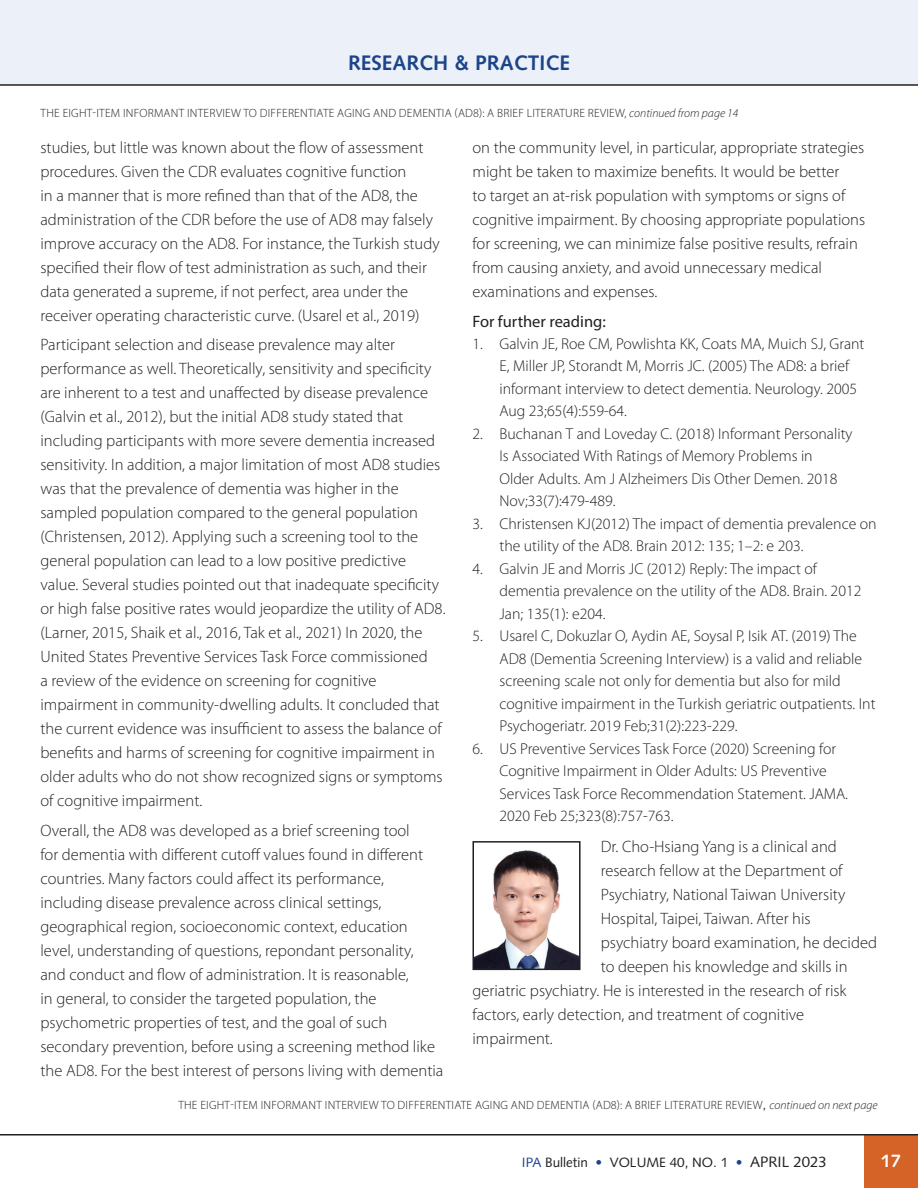
<style>
.page{position:relative;width:918px;height:1188px;background:#fff}
.page>*{position:absolute;margin:0;border:0;box-sizing:border-box;transform-origin:0 0}
.t1{font:700 21px "Syntax";color:#1c4489}
.t2{font:700 18px "Syntax";color:#fff}
.t3{font:300 16.5px/24px "Myriad Pro";color:#231f20}
.t4{font:16.5px "Myriad Pro";color:#231f20}
.t5{font:300 15.75px/22.5px "Myriad Pro";color:#231f20}
.t6{font:13.5px "Syntax";color:#231f20}
.t7{font:300 12px "Myriad Pro";letter-spacing:.02em;color:#231f20}
.s1{font-style:italic}
.s2{font-family:"Syntax";font-weight:400}
.s3{color:#1c4489}
.s4{font-size:15px}
</style>
<div class="page">
<div style="left:0;top:0;width:918px;height:84px;background:#ecf0f8"></div>
<div style="left:864px;top:1135px;width:54px;height:53px;background:#d56227"></div>
<hr style="left:0;top:1134px;width:918px;height:2px;background:#231f20">
<hr style="left:0;top:84px;width:918px;height:2px;background:#231f20">
<img style="left:475px;top:850px;width:103px;height:117px">
<div style="left:472px;top:841px;width:109px;height:129px;border:2px solid #231f20"></div>
<p class="t1" style="left:348px;top:51px;width:223px">RESEARCH &amp; PRACTICE</p>
<p class="t7" style="left:41px;top:106px;width:699px">THE EIGHT-ITEM INFORMANT INTERVIEW TO DIFFERENTIATE AGING AND DEMENTIA (AD8): A BRIEF LITERATURE REVIEW, <span class="s1">continued from page 14</span></p>
<p class="t3" style="left:40px;top:135px;width:401px">studies, but little was known about the flow of assessment procedures. Given the CDR evaluates cognitive function<br>in a manner that is more refined than that of the AD8, the administration of the CDR before the use of AD8 may falsely improve accuracy on the AD8. For instance, the Turkish study specified their flow of test administration as such, and their data generated a supreme, if not perfect, area under the receiver operating characteristic curve. (Usarel et al., 2019)</p>
<p class="t3" style="left:40px;top:333px;width:407px">Participant selection and disease prevalence may alter performance as well. Theoretically, sensitivity and specificity are inherent to a test and unaffected by disease prevalence (Galvin et al., 2012), but the initial AD8 study stated that including participants with more severe dementia increased sensitivity. In addition, a major limitation of most AD8 studies was that the prevalence of dementia was higher in the sampled population compared to the general population (Christensen, 2012). Applying such a screening tool to the general population can lead to a low positive predictive value. Several studies pointed out that inadequate specificity or high false positive rates would jeopardize the utility of AD8. (Larner, 2015, Shaik et al., 2016, Tak et al., 2021) In 2020, the United States Preventive Services Task Force commissioned<br>a review of the evidence on screening for cognitive impairment in community-dwelling adults. It concluded that the current evidence was insufficient to assess the balance of benefits and harms of screening for cognitive impairment in older adults who do not show recognized signs or symptoms of cognitive impairment.</p>
<p class="t3" style="left:40px;top:818px;width:404px">Overall, the AD8 was developed as a brief screening tool<br>for dementia with different cutoff values found in different countries. Many factors could affect its performance, including disease prevalence across clinical settings, geographical region, socioeconomic context, education level, understanding of questions, repondant personality,<br>and conduct and flow of administration. It is reasonable,<br>in general, to consider the targeted population, the psychometric properties of test, and the goal of such secondary prevention, before using a screening method like the AD8. For the best interest of persons living with dementia</p>
<p class="t3" style="left:473px;top:135px;width:394px">on the community level, in particular, appropriate strategies might be taken to maximize benefits. It would be better<br>to target an at-risk population with symptoms or signs of cognitive impairment. By choosing appropriate populations for screening, we can minimize false positive results, refrain from causing anxiety, and avoid unnecessary medical examinations and expenses.</p>
<p class="t4" style="left:473px;top:311px;width:135px">For further reading:</p>
<p class="t5" style="left:499px;top:332px;width:366px;text-indent:-27px">1. Galvin JE, Roe CM, Powlishta KK, Coats MA, Muich SJ, Grant E, Miller JP, Storandt M, Morris JC. (2005) The AD8: a brief informant interview to detect dementia. Neurology. 2005<br>Aug 23;65(4):559-64.</p>
<p class="t5" style="left:499px;top:422px;width:354px;text-indent:-27px">2. Buchanan T and Loveday C. (2018) Informant Personality Is Associated With Ratings of Memory Problems in<br>Older Adults. Am J Alzheimers Dis Other Demen. 2018<br>Nov;33(7):479-489.</p>
<p class="t5" style="left:499px;top:512px;width:379px;text-indent:-27px">3. Christensen KJ(2012) The impact of dementia prevalence on the utility of the AD8. Brain 2012: 135; 1–2: e 203.</p>
<p class="t5" style="left:499px;top:557px;width:363px;text-indent:-27px">4. Galvin JE and Morris JC (2012) Reply: The impact of dementia prevalence on the utility of the AD8. Brain. 2012<br>Jan; 135(1): e204.</p>
<p class="t5" style="left:499px;top:625px;width:378px;text-indent:-27px">5. Usarel C, Dokuzlar O, Aydin AE, Soysal P, Isik AT. (2019) The AD8 (Dementia Screening Interview) is a valid and reliable screening scale not only for dementia but also for mild cognitive impairment in the Turkish geriatric outpatients. Int Psychogeriatr. 2019 Feb;31(2):223-229.</p>
<p class="t5" style="left:499px;top:737px;width:350px;text-indent:-27px">6. US Preventive Services Task Force (2020) Screening for Cognitive Impairment in Older Adults: US Preventive Services Task Force Recommendation Statement. JAMA.<br>2020 Feb 25;323(8):757-763.</p>
<p class="t3" style="left:601px;top:834px;width:238px">Dr. Cho-Hsiang Yang is a clinical and</p>
<p class="t3" style="left:601px;top:858px;width:243px">research fellow at the Department of</p>
<p class="t3" style="left:601px;top:882px;width:246px">Psychiatry, National Taiwan University</p>
<p class="t3" style="left:601px;top:906px;width:211px">Hospital, Taipei, Taiwan. After his</p>
<p class="t3" style="left:601px;top:930px;width:278px">psychiatry board examination, he decided</p>
<p class="t3" style="left:601px;top:954px;width:248px">to deepen his knowledge and skills in</p>
<p class="t3" style="left:473px;top:978px;width:376px">geriatric psychiatry. He is interested in the research of risk</p>
<p class="t3" style="left:473px;top:1002px;width:333px">factors, early detection, and treatment of cognitive</p>
<p class="t3" style="left:473px;top:1026px;width:82px">impairment.</p>
<p class="t7" style="left:178px;top:1098px;width:701px">THE EIGHT-ITEM INFORMANT INTERVIEW TO DIFFERENTIATE AGING AND DEMENTIA (AD8): A BRIEF LITERATURE REVIEW<span class="s2">,</span> <span class="s1">continued on next page</span></p>
<p class="t6" style="left:522px;top:1154px;width:306px"><span class="s3">IPA</span> Bulletin <span class="s3">•</span> VOLUME 40, NO. 1 <span class="s3">•</span> <span class="s4">APRIL 2023</span></p>
<p class="t2" style="left:881px;top:1151px;width:22px">17</p>
</div>
